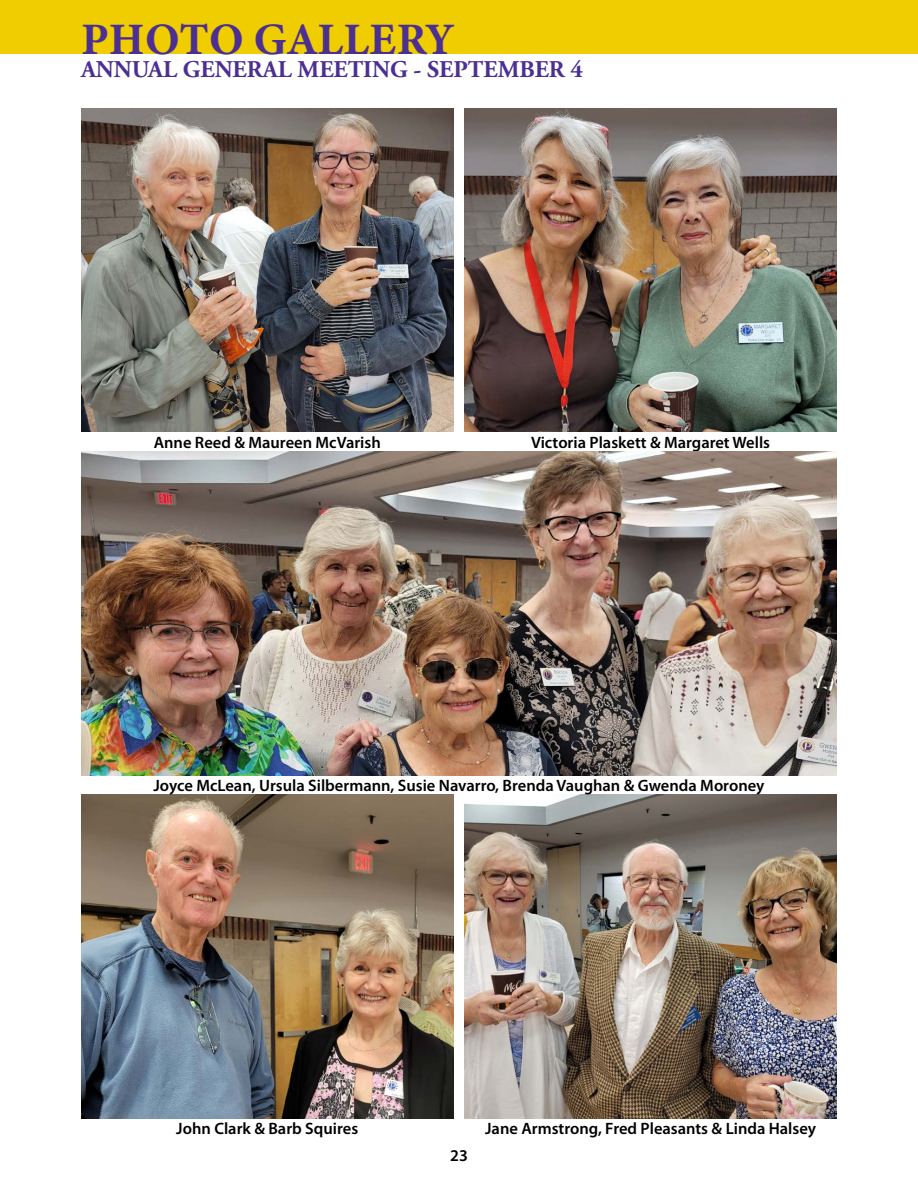
<style>
.page{position:relative;width:918px;height:1188px;background:#fff}
.page>*{position:absolute;margin:0;border:0;box-sizing:border-box;transform-origin:0 0}
.t1{font:45px "Minion Variable Concept";letter-spacing:.005em;color:#4c2f92}
.t2{font:700 24px "Adobe Garamond Pro";color:#4c2f92}
.t3{font:600 16.5px "Myriad Pro";color:#000}
</style>
<div class="page">
<div style="left:0;top:0;width:918px;height:54px;background:#efcd00"></div>
<img style="left:81px;top:108px;width:373px;height:324px">
<img style="left:464px;top:108px;width:373px;height:324px">
<img style="left:81px;top:794px;width:373px;height:324px">
<img style="left:464px;top:794px;width:373px;height:324px">
<img style="left:81px;top:451px;width:756px;height:324px">
<h1 class="t1" style="left:81px;top:8px;width:373px">PHOTO GALLERY</h1>
<h2 class="t2" style="left:81px;top:55px;width:504px">ANNUAL GENERAL MEETING - SEPTEMBER 4</h2>
<p class="t3" style="left:154px;top:432px;width:229px">Anne Reed &amp; Maureen McVarish</p>
<p class="t3" style="left:531px;top:432px;width:240px">Victoria Plaskett &amp; Margaret Wells</p>
<p class="t3" style="left:154px;top:775px;width:612px">Joyce McLean, Ursula Silbermann, Susie Navarro, Brenda Vaughan &amp; Gwenda Moroney</p>
<p class="t3" style="left:176px;top:1118px;width:183px">John Clark &amp; Barb Squires</p>
<p class="t3" style="left:485px;top:1118px;width:332px">Jane Armstrong, Fred Pleasants &amp; Linda Halsey</p>
<p class="t3" style="left:450px;top:1145px;width:19px">23</p>
</div>
